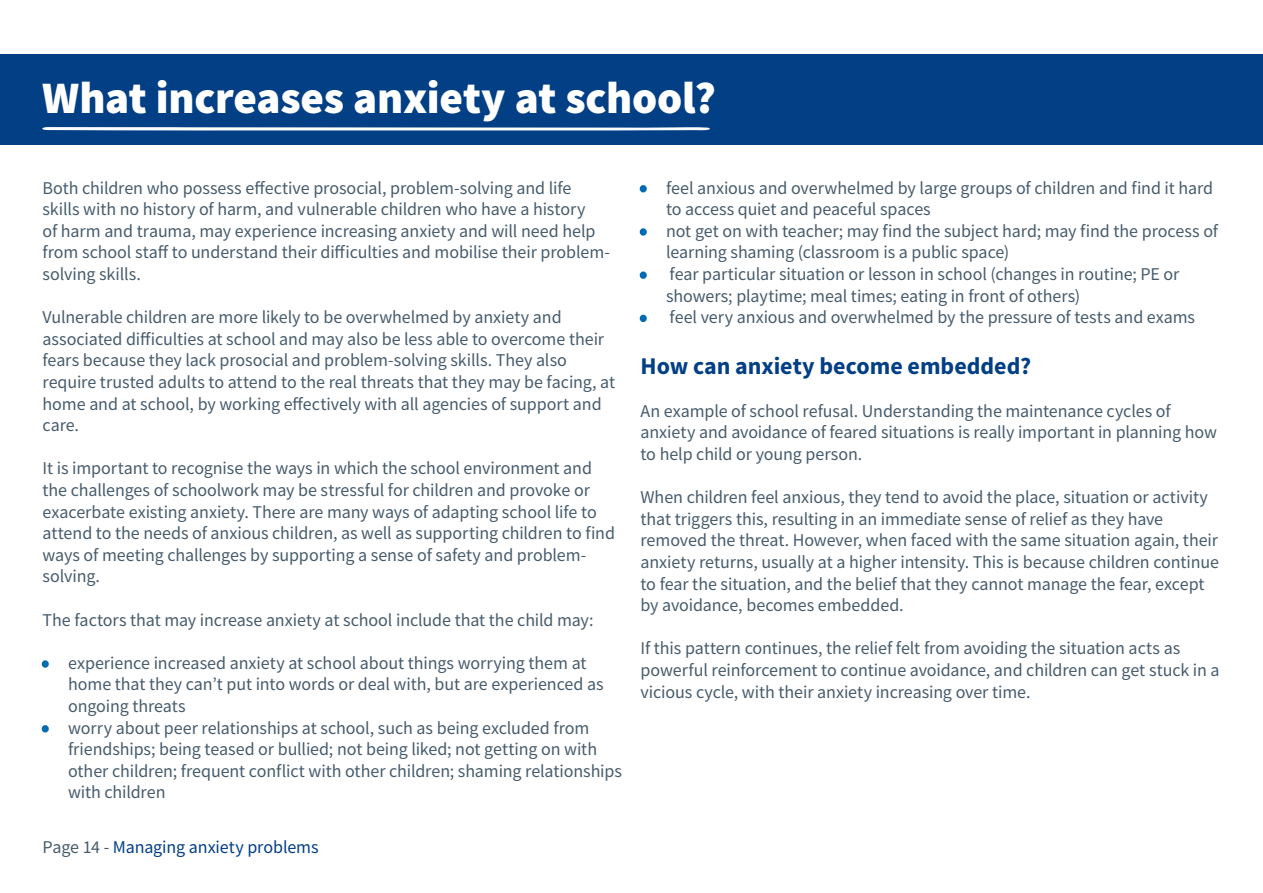
<style>
.page{position:relative;width:1263px;height:893px;background:#fff}
.page>*{position:absolute;margin:0;border:0;box-sizing:border-box;transform-origin:0 0}
.t1{font:900 45px "Source Sans Pro";letter-spacing:-.005em;color:#fff}
.t2{font:700 24px "Source Sans Pro";color:#033f85}
.Bullets_-_light_blue{font:18px/21.6px "Source Sans Pro";letter-spacing:-.005em;color:#475c6d}
.t3{font:18px "Source Sans Pro";letter-spacing:-.005em;color:#033f85}
.s1{color:#006ab4}
.s2{color:#475c6d}
</style>
<div class="page">
<div style="left:0;top:54px;width:1263px;height:90px;background:#033f85"></div>
<svg style="left:42px;top:127px;width:668px;height:3px;background:#dde5ee"></svg>
<h1 class="t1" style="left:42px;top:67px;width:675px">What increases anxiety at school?</h1>
<p class="Bullets_-_light_blue" style="left:43px;top:177px;width:569px">Both children who possess effective prosocial, problem-solving and life skills with no history of harm, and vulnerable children who have a history<br>of harm and trauma, may experience increasing anxiety and will need help from school staff to understand their difficulties and mobilise their problem&shy;solving skills.</p>
<p class="Bullets_-_light_blue" style="left:43px;top:306px;width:574px">Vulnerable children are more likely to be overwhelmed by anxiety and associated difficulties at school and may also be less able to overcome their fears because they lack prosocial and problem-solving skills. They also require trusted adults to attend to the real threats that they may be facing, at home and at school, by working effectively with all agencies of support and care.</p>
<p class="Bullets_-_light_blue" style="left:43px;top:457px;width:574px">It is important to recognise the ways in which the school environment and the challenges of schoolwork may be stressful for children and provoke or exacerbate existing anxiety. There are many ways of adapting school life to attend to the needs of anxious children, as well as supporting children to find ways of meeting challenges by supporting a sense of safety and problem&shy;solving.</p>
<p class="Bullets_-_light_blue" style="left:43px;top:609px;width:552px">The factors that may increase anxiety at school include that the child may:</p>
<p class="Bullets_-_light_blue" style="left:68px;top:652px;width:537px;text-indent:-26px"><span class="s1">•</span> experience increased anxiety at school about things worrying them at home that they can’t put into words or deal with, but are experienced as ongoing threats</p>
<p class="Bullets_-_light_blue" style="left:68px;top:717px;width:555px;text-indent:-26px"><span class="s1">•</span> worry about peer relationships at school, such as being excluded from friendships; being teased or bullied; not being liked; not getting on with other children; frequent conflict with other children; shaming relationships with children</p>
<p class="t3" style="left:43px;top:835px;width:278px"><span class="s2">Page 14 -</span> Managing anxiety problems</p>
<p class="Bullets_-_light_blue" style="left:666px;top:177px;width:549px;text-indent:-26px"><span class="s1">•</span> feel anxious and overwhelmed by large groups of children and find it hard to access quiet and peaceful spaces</p>
<p class="Bullets_-_light_blue" style="left:666px;top:220px;width:554px;text-indent:-26px"><span class="s1">•</span> not get on with teacher; may find the subject hard; may find the process of learning shaming (classroom is a public space)</p>
<p class="Bullets_-_light_blue" style="left:666px;top:263px;width:515px;text-indent:-26px"><span class="s1">•</span> fear particular situation or lesson in school (changes in routine; PE or showers; playtime; meal times; eating in front of others)</p>
<p class="Bullets_-_light_blue" style="left:640px;top:306px;width:556px"><span class="s1">•</span> feel very anxious and overwhelmed by the pressure of tests and exams</p>
<h2 class="t2" style="left:640px;top:349px;width:392px">How can anxiety become embedded?</h2>
<p class="Bullets_-_light_blue" style="left:640px;top:400px;width:578px">An example of school refusal. Understanding the maintenance cycles of anxiety and avoidance of feared situations is really important in planning how to help child or young person.</p>
<p class="Bullets_-_light_blue" style="left:640px;top:486px;width:580px">When children feel anxious, they tend to avoid the place, situation or activity that triggers this, resulting in an immediate sense of relief as they have removed the threat. However, when faced with the same situation again, their anxiety returns, usually at a higher intensity. This is because children continue to fear the situation, and the belief that they cannot manage the fear, except by avoidance, becomes embedded.</p>
<p class="Bullets_-_light_blue" style="left:640px;top:637px;width:581px">If this pattern continues, the relief felt from avoiding the situation acts as powerful reinforcement to continue avoidance, and children can get stuck in a vicious cycle, with their anxiety increasing over time.</p>
</div>
